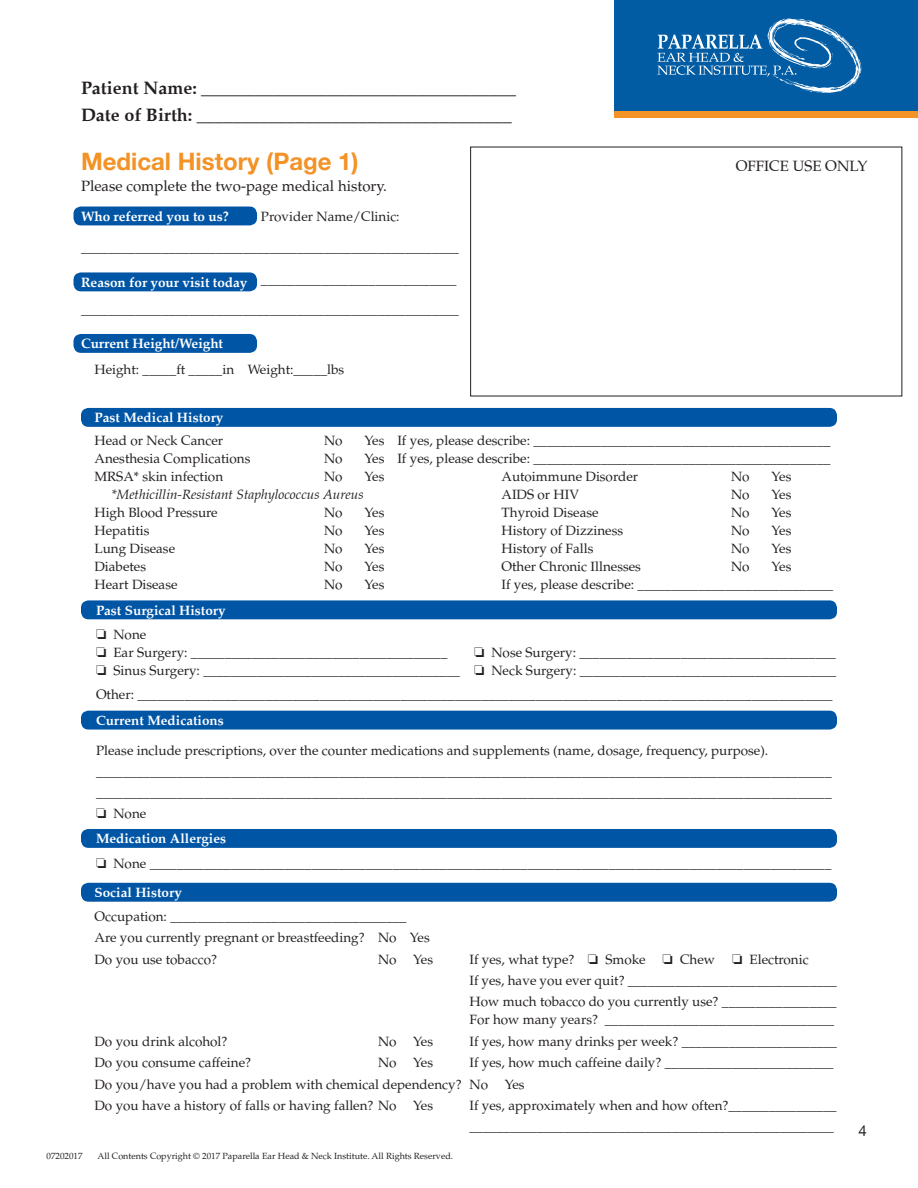
<style>
.page{position:relative;width:918px;height:1188px;background:#fff}
.page>*{position:absolute;margin:0;border:0;box-sizing:border-box;transform-origin:0 0}
.t1{font:700 24px "Helvetica Neue";color:#f39225}
.t2{font:700 18px/27px "Palatino";color:#231f20}
.t3{font:15px "Palatino";color:#231f20}
.t4{font:15px "Helvetica Neue";color:#231f20}
.t5{font:13.5px/21.5px "Palatino";color:#231f20}
.t6{font:700 13.5px "Palatino";color:#fff}
.t7{font:700 13.5px "Palatino Linotype";color:#fff}
.t8{font:italic 13.5px "Palatino";color:#231f20}
.t9{font:9px "Palatino";color:#231f20}
</style>
<div class="page">
<div style="left:614px;top:0;width:304px;height:111px;background:#015ca3"></div>
<svg style="left:657px;top:18px;width:204px;height:75px"></svg>
<div style="left:614px;top:111px;width:304px;height:7px;background:#f39225"></div>
<div style="left:74px;top:207px;width:183px;height:18px;background:#0155a5;border-radius:8px"></div>
<div style="left:81px;top:408px;width:756px;height:19px;background:#0155a5;border-radius:8px"></div>
<div style="left:81px;top:883px;width:756px;height:19px;background:#0155a5;border-radius:8px"></div>
<div style="left:74px;top:272px;width:183px;height:19px;background:#0155a5;border-radius:8px"></div>
<div style="left:81px;top:711px;width:756px;height:19px;background:#0155a5;border-radius:8px"></div>
<div style="left:81px;top:600px;width:756px;height:19px;background:#0155a5;border-radius:8px"></div>
<div style="left:81px;top:829px;width:756px;height:19px;background:#0155a5;border-radius:8px"></div>
<div style="left:74px;top:334px;width:183px;height:19px;background:#0155a5;border-radius:8px"></div>
<h2 class="t2" style="left:81px;top:75px;width:437px">Patient Name: ___________________________________<br>Date of Birth: ___________________________________</h2>
<h1 class="t1" style="left:81px;top:143px;width:279px">Medical History (Page 1)</h1>
<p class="t3" style="left:81px;top:177px;width:307px">Please complete the two-page medical history.</p>
<p class="t5" style="left:261px;top:206px;width:140px">Provider Name/Clinic:</p>
<p class="t5" style="left:81px;top:237px;width:379px">________________________________________________________</p>
<p class="t5" style="left:261px;top:269px;width:197px">_____________________________</p>
<p class="t5" style="left:81px;top:299px;width:379px">________________________________________________________</p>
<p class="t7" style="left:81px;top:207px;width:149px">Who referred you to us?</p>
<p class="t7" style="left:81px;top:273px;width:168px">Reason for your visit today</p>
<p class="t7" style="left:81px;top:334px;width:144px">Current Height/Weight</p>
<p class="t5" style="left:94px;top:359px;width:251px">Height: _____ft _____in Weight:_____lbs</p>
<p class="t6" style="left:95px;top:410px;width:130px">Past Medical History</p>
<p class="t3" style="left:736px;top:157px;width:133px">OFFICE USE ONLY</p>
<p class="t5" style="left:95px;top:430px;width:130px">Head or Neck Cancer</p>
<p class="t5" style="left:324px;top:430px;width:20px">No</p>
<p class="t5" style="left:365px;top:430px;width:21px">Yes</p>
<p class="t5" style="left:95px;top:448px;width:157px">Anesthesia Complications</p>
<p class="t5" style="left:324px;top:448px;width:20px">No</p>
<p class="t5" style="left:365px;top:448px;width:21px">Yes</p>
<p class="t5" style="left:95px;top:466px;width:130px">MRSA* skin infection</p>
<p class="t5" style="left:324px;top:466px;width:20px">No</p>
<p class="t5" style="left:365px;top:466px;width:21px">Yes</p>
<p class="t8" style="left:111px;top:487px;width:254px">*Methicillin-Resistant Staphylococcus Aureus</p>
<p class="t5" style="left:95px;top:502px;width:125px">High Blood Pressure</p>
<p class="t5" style="left:324px;top:502px;width:20px">No</p>
<p class="t5" style="left:365px;top:502px;width:21px">Yes</p>
<p class="t5" style="left:95px;top:520px;width:56px">Hepatitis</p>
<p class="t5" style="left:324px;top:520px;width:20px">No</p>
<p class="t5" style="left:365px;top:520px;width:21px">Yes</p>
<p class="t5" style="left:95px;top:538px;width:82px">Lung Disease</p>
<p class="t5" style="left:324px;top:538px;width:20px">No</p>
<p class="t5" style="left:365px;top:538px;width:21px">Yes</p>
<p class="t5" style="left:95px;top:556px;width:53px">Diabetes</p>
<p class="t5" style="left:324px;top:556px;width:20px">No</p>
<p class="t5" style="left:365px;top:556px;width:21px">Yes</p>
<p class="t5" style="left:95px;top:574px;width:85px">Heart Disease</p>
<p class="t5" style="left:324px;top:574px;width:20px">No</p>
<p class="t5" style="left:365px;top:574px;width:21px">Yes</p>
<p class="t6" style="left:96px;top:602px;width:131px">Past Surgical History</p>
<p class="t5" style="left:397px;top:432px;width:435px;line-height:18px">If yes, please describe: ____________________________________________<br>If yes, please describe: ____________________________________________</p>
<p class="t5" style="left:502px;top:466px;width:138px">Autoimmune Disorder</p>
<p class="t5" style="left:731px;top:466px;width:20px">No</p>
<p class="t5" style="left:772px;top:466px;width:21px">Yes</p>
<p class="t5" style="left:502px;top:484px;width:79px">AIDS or HIV</p>
<p class="t5" style="left:731px;top:484px;width:20px">No</p>
<p class="t5" style="left:772px;top:484px;width:21px">Yes</p>
<p class="t5" style="left:502px;top:502px;width:99px">Thyroid Disease</p>
<p class="t5" style="left:731px;top:502px;width:20px">No</p>
<p class="t5" style="left:772px;top:502px;width:21px">Yes</p>
<p class="t5" style="left:502px;top:520px;width:123px">History of Dizziness</p>
<p class="t5" style="left:731px;top:520px;width:20px">No</p>
<p class="t5" style="left:772px;top:520px;width:21px">Yes</p>
<p class="t5" style="left:502px;top:538px;width:93px">History of Falls</p>
<p class="t5" style="left:731px;top:538px;width:20px">No</p>
<p class="t5" style="left:772px;top:538px;width:21px">Yes</p>
<p class="t5" style="left:502px;top:556px;width:141px">Other Chronic Illnesses</p>
<p class="t5" style="left:731px;top:556px;width:20px">No</p>
<p class="t5" style="left:502px;top:558px;width:333px;line-height:18px;text-indent:270px">Yes<br>If yes, please describe: _____________________________</p>
<p class="t5" style="left:96px;top:624px;width:52px">□ None</p>
<p class="t5" style="left:96px;top:642px;width:353px">□ Ear Surgery: ______________________________________</p>
<p class="t5" style="left:474px;top:642px;width:363px">□ Nose Surgery: ______________________________________</p>
<p class="t5" style="left:96px;top:659px;width:742px;line-height:24px">□ Sinus Surgery: ______________________________________ □ Neck Surgery: ______________________________________<br>Other: _______________________________________________________________________________________________________</p>
<p class="t6" style="left:96px;top:712px;width:129px">Current Medications</p>
<p class="t5" style="left:96px;top:740px;width:737px;line-height:21px">Please include prescriptions, over the counter medications and supplements (name, dosage, frequency, purpose). _____________________________________________________________________________________________________________ _____________________________________________________________________________________________________________</p>
<p class="t5" style="left:96px;top:802px;width:52px">□ None</p>
<p class="t6" style="left:96px;top:831px;width:132px">Medication Allergies</p>
<p class="t5" style="left:96px;top:853px;width:737px">□ None _____________________________________________________________________________________________________</p>
<p class="t6" style="left:95px;top:885px;width:89px">Social History</p>
<p class="t5" style="left:94px;top:906px;width:337px">Occupation: ___________________________________<br>Are you currently pregnant or breastfeeding? No Yes<br>Do you use tobacco?</p>
<p class="t5" style="left:378px;top:949px;width:57px">No Yes</p>
<p class="t5" style="left:470px;top:949px;width:178px">If yes, what type? □ Smoke</p>
<p class="t5" style="left:663px;top:949px;width:54px">□ Chew</p>
<p class="t5" style="left:470px;top:949px;width:369px;text-indent:263px">□ Electronic<br>If yes, have you ever quit? _______________________________<br>How much tobacco do you currently use? _________________</p>
<p class="t5" style="left:470px;top:1009px;width:366px">For how many years? __________________________________</p>
<p class="t5" style="left:94px;top:1031px;width:135px">Do you drink alcohol?</p>
<p class="t5" style="left:378px;top:1031px;width:57px">No Yes</p>
<p class="t5" style="left:470px;top:1031px;width:369px">If yes, how many drinks per week? _______________________</p>
<p class="t5" style="left:94px;top:1052px;width:158px">Do you consume caffeine?</p>
<p class="t5" style="left:378px;top:1052px;width:57px">No Yes</p>
<p class="t5" style="left:94px;top:1052px;width:741px;text-indent:375px">If yes, how much caffeine daily? _________________________<br>Do you/have you had a problem with chemical dependency? No Yes<br>Do you have a history of falls or having fallen? No Yes</p>
<p class="t5" style="left:470px;top:1095px;width:369px">If yes, approximately when and how often?________________ ______________________________________________________</p>
<p class="t9" style="left:47px;top:1151px;width:37px">07202017</p>
<p class="t9" style="left:97px;top:1151px;width:357px">All Contents Copyright © 2017 Paparella Ear Head &amp; Neck Institute. All Rights Reserved.</p>
<p class="t4" style="left:859px;top:1120px;width:10px">4</p>
</div>
